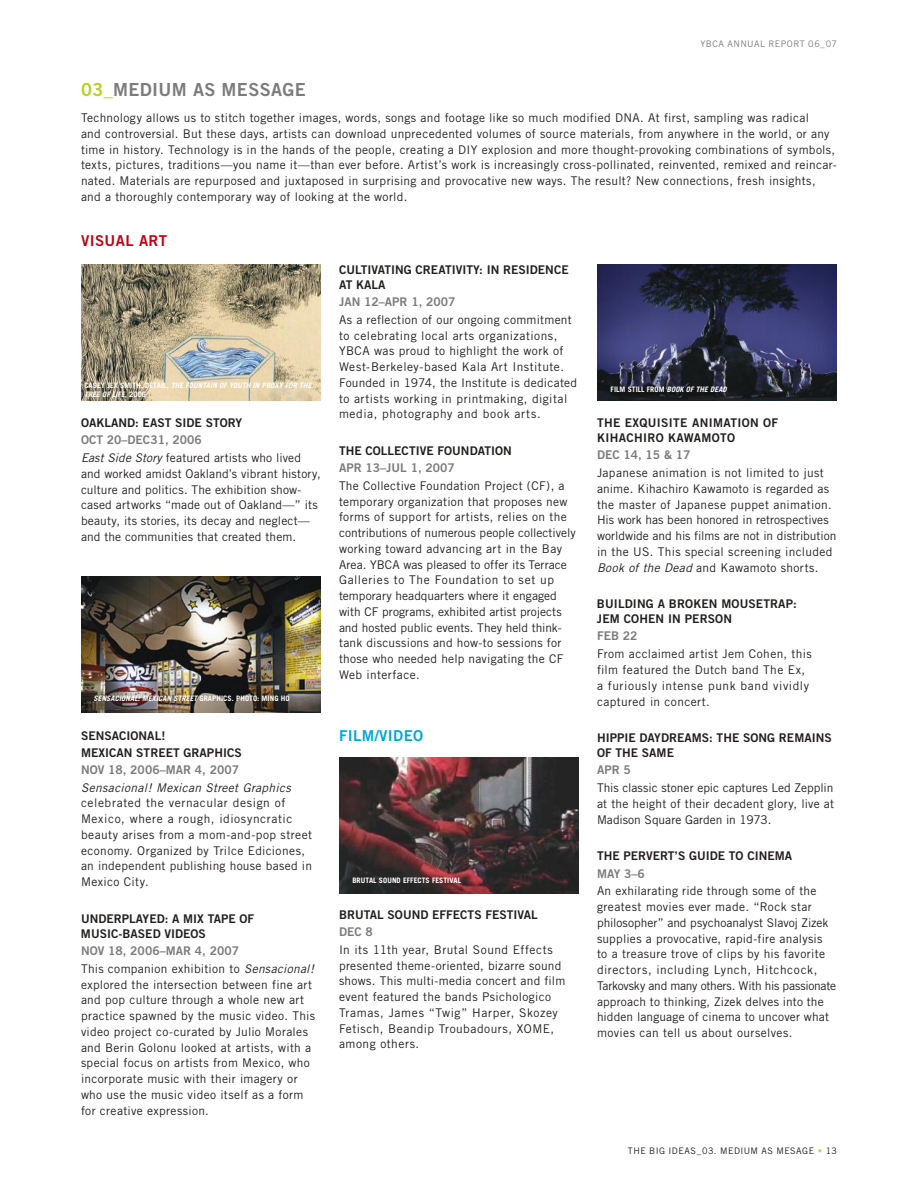
<style>
.page{position:relative;width:918px;height:1188px;background:#fff}
.page>*{position:absolute;margin:0;border:0;box-sizing:border-box;transform-origin:0 0}
.t1{font:18px "Trade Gothic Bold Two";color:#7d7b7d}
.t2{font:15px "Trade Gothic Bold Two";color:#00a7e1}
.t3{font:15px "Trade Gothic Bold Two";color:#b70817}
.t4{font:12px/15.8px "Trade Gothic";letter-spacing:.025em;color:#241f1f}
.t5{font:12px/15px "Trade Gothic Bold Two";letter-spacing:.005em;color:#241f1f}
.t6{font:12px "Trade Gothic Bold Two";letter-spacing:.005em;color:#7d7b7d}
.t7{font:12px/15px "Trade Gothic Bold Two";letter-spacing:.03em;color:#241f1f}
.t8{font:italic 12px "Trade Gothic";letter-spacing:.03em;color:#241f1f}
.t9{font:9px "Trade Gothic";letter-spacing:.05em;color:#241f1f}
.t10{font:9px "Trade Gothic";letter-spacing:.055em;color:#7d7b7d}
.t11{font:700 7.5px "Trade Gothic";letter-spacing:.01em;color:#fff}
.t12{font:italic 700 7.5px "Trade Gothic";letter-spacing:.01em;color:#fff}
.s1{color:#bbce25}
.s2{font-style:italic}
.s3{font-style:normal}
.s4{color:#c6d540}
</style>
<div class="page">
<img style="left:81px;top:576px;width:240px;height:136px">
<img style="left:81px;top:264px;width:240px;height:136px">
<img style="left:339px;top:757px;width:240px;height:137px">
<img style="left:597px;top:264px;width:240px;height:136px">
<p class="t10" style="left:700px;top:39px;width:138px">YBCA ANNUAL REPORT 06_07</p>
<h1 class="t1" style="left:81px;top:78px;width:71px"><span class="s1">03_</span>M EDIUM</h1>
<h1 class="t1" style="left:193px;top:78px;width:68px">AS MESSAG</h1>
<h1 class="t1" style="left:295px;top:78px;width:12px">E</h1>
<p class="t4" style="left:81px;top:110px;width:757px">Technology allows us to stitch together images, words, songs and footage like so much modified DNA. At first, sampling was radical<br>and controversial. But these days, artists can download unprecedented volumes of source materials, from anywhere in the world, or any time in history. Technology is in the hands of the people, creating a DIY explosion and more thought-provoking combinations of symbols, texts, pictures, traditions—you name it—than ever before. Artist’s work is increasingly cross-pollinated, reinvented, remixed and reincar&shy;nated. Materials are repurposed and juxtaposed in surprising and provocative new ways. The result? New connections, fresh insights, and a thoroughly contemporary way of looking at the world.</p>
<p class="t3" style="left:81px;top:231px;width:10px">VISUAL</p>
<p class="t3" style="left:139px;top:231px;width:11px">ART</p>
<p class="t11" style="left:84px;top:380px;width:155px">CASEY JEX SMITH. DETAIL, <span class="s2">THE FOUNTAIN OF YOUTH</span></p>
<p class="t12" style="left:253px;top:380px;width:52px">IN PROXY FOR THE</p>
<p class="t12" style="left:84px;top:389px;width:9px">TREE</p>
<p class="t12" style="left:102px;top:389px;width:45px">OF LIFE<span class="s3">, 2006</span></p>
<p class="t5" style="left:81px;top:415px;width:163px">OAKLAND: EAST SIDE STORY</p>
<p class="t6" style="left:81px;top:433px;width:122px">OCT 20–DEC31, 2006</p>
<p class="t4" style="left:81px;top:450px;width:241px"><span class="s2">East Side Story</span> featured artists who lived and worked amidst Oakland’s vibrant history, culture and politics. The exhibition show&shy;cased artworks “made out of Oakland—” its beauty, its stories, its decay and neglect— and the communities that created them.</p>
<p class="t12" style="left:94px;top:693px;width:18px">SENSACIO</p>
<p class="t12" style="left:125px;top:693px;width:54px">NAL ! MEXICA N STREET</p>
<p class="t11" style="left:199px;top:693px;width:92px">GRAPHICS. PHOTO: MING HO</p>
<p class="t5" style="left:81px;top:726px;width:162px;line-height:17.1px">SENSACIONAL!<br>MEXICAN STREET GRAPHICS</p>
<p class="t6" style="left:81px;top:762px;width:160px">NOV 18, 2006–MAR 4, 2007</p>
<p class="t8" style="left:81px;top:780px;width:211px">Sensacional! Mexican Street Graphics</p>
<p class="t4" style="left:81px;top:795px;width:233px">celebrated the vernacular design of Mexico, where a rough, idiosyncratic beauty arises from a mom-and-pop street economy. Organized by Trilce Ediciones, an independent publishing house based in Mexico City.</p>
<p class="t5" style="left:81px;top:911px;width:175px">UNDERPLAYED: A MIX TAPE OF<br>MUSIC-BASED VIDEOS</p>
<p class="t6" style="left:81px;top:943px;width:160px">NOV 18, 2006–MAR 4, 2007</p>
<p class="t4" style="left:81px;top:961px;width:236px">This companion exhibition to <span class="s2">Sensacional! </span>explored the intersection between fine art and pop culture through a whole new art practice spawned by the music video. This video project co-curated by Julio Morales and Berin Golonu looked at artists, with a special focus on artists from Mexico, who incorporate music with their imagery or who use the music video itself as a form for creative expression.</p>
<p class="t5" style="left:339px;top:262px;width:231px">CULTIVATING CREATIVITY: IN RESIDENCE<br>AT KALA</p>
<p class="t6" style="left:339px;top:294px;width:118px">JAN 12–APR 1, 2007</p>
<p class="t4" style="left:339px;top:312px;width:240px">As a reflection of our ongoing commitment to celebrating local arts organizations, YBCA was proud to highlight the work of West-Berkeley-based Kala Art Institute.<br>Founded in 1974, the Institute is dedicated to artists working in printmaking, digital media, photography and book arts.</p>
<p class="t5" style="left:339px;top:443px;width:174px">THE COLLECTIVE FOUNDATION</p>
<p class="t6" style="left:339px;top:460px;width:117px">APR 13–JUL 1, 2007</p>
<p class="t4" style="left:339px;top:478px;width:238px">The Collective Foundation Project (CF), a temporary organization that proposes new forms of support for artists, relies on the contributions of numerous people collectively working toward advancing art in the Bay Area. YBCA was pleased to offer its Terrace Galleries to The Foundation to set up temporary headquarters where it engaged with CF programs, exhibited artist projects and hosted public events. They held think&shy;tank discussions and how-to sessions for those who needed help navigating the CF Web interface.</p>
<p class="t2" style="left:339px;top:726px;width:10px">FILM</p>
<p class="t2" style="left:375px;top:726px;width:48px">/VID EO</p>
<p class="t11" style="left:352px;top:876px;width:110px">BRUTAL SOUND EFFECTS FESTIVAL</p>
<p class="t5" style="left:339px;top:907px;width:200px">BRUTAL SOUND EFFECTS FESTIVAL</p>
<p class="t6" style="left:339px;top:924px;width:35px">DEC 8</p>
<p class="t4" style="left:339px;top:942px;width:228px">In its 11th year, Brutal Sound Effects presented theme-oriented, bizarre sound shows. This multi-media concert and film event featured the bands Psichologico Tramas, James “Twig” Harper, Skozey Fetisch, Beandip Troubadours, XOME, among others.</p>
<p class="t11" style="left:611px;top:385px;width:66px">FILM STILL FROM <span class="s2">BOOK</span></p>
<p class="t12" style="left:686px;top:385px;width:15px">OF THE</p>
<p class="t12" style="left:710px;top:385px;width:6px">DEAD</p>
<p class="t7" style="left:597px;top:415px;width:183px">THE EXQUISITE ANIMATION OF<br>KIHACHIRO KAWAMOTO</p>
<p class="t6" style="left:597px;top:448px;width:95px">DEC 14, 15 &amp; 17</p>
<p class="t4" style="left:597px;top:465px;width:241px">Japanese animation is not limited to just anime. Kihachiro Kawamoto is regarded as the master of Japanese puppet animation.<br>His work has been honored in retrospectives worldwide and his films are not in distribution in the US. This special screening included <span class="s2">Book of the Dead</span> and Kawamoto shorts.</p>
<p class="t5" style="left:597px;top:596px;width:201px">BUILDING A BROKEN MOUSETRAP:<br>JEM COHEN IN PERSON</p>
<p class="t6" style="left:597px;top:629px;width:42px">FEB 22</p>
<p class="t4" style="left:597px;top:646px;width:216px">From acclaimed artist Jem Cohen, this film featured the Dutch band The Ex, a furiously intense punk band vividly captured in concert.</p>
<p class="t5" style="left:597px;top:730px;width:236px">HIPPIE DAYDREAMS: THE SONG REMAINS<br>OF THE SAME</p>
<p class="t6" style="left:597px;top:763px;width:35px">APR 5</p>
<p class="t4" style="left:597px;top:780px;width:239px;text-align:justify">This classic stoner epic captures Led Zepplin at the height of their decadent glory, live at Madison Square Garden in 1973.</p>
<p class="t5" style="left:597px;top:848px;width:197px">THE PERVERT’S GUIDE TO CINEMA</p>
<p class="t6" style="left:597px;top:866px;width:49px">MAY 3–6</p>
<p class="t4" style="left:597px;top:883px;width:241px">An exhilarating ride through some of the greatest movies ever made. “Rock star philosopher” and psychoanalyst Slavoj Zizek supplies a provocative, rapid-fire analysis<br>to a treasure trove of clips by his favorite directors, including Lynch, Hitchcock, Tarkovsky and many others. With his passionate approach to thinking, Zizek delves into the hidden language of cinema to uncover what movies can tell us about ourselves.</p>
<p class="t9" style="left:628px;top:1146px;width:211px">THE BIG IDEAS_03. MEDIUM AS MESAGE <span class="s4">•</span> 13</p>
<p class="t9" style="left:792px;top:1146px;width:24px">TEXT</p>
</div>
